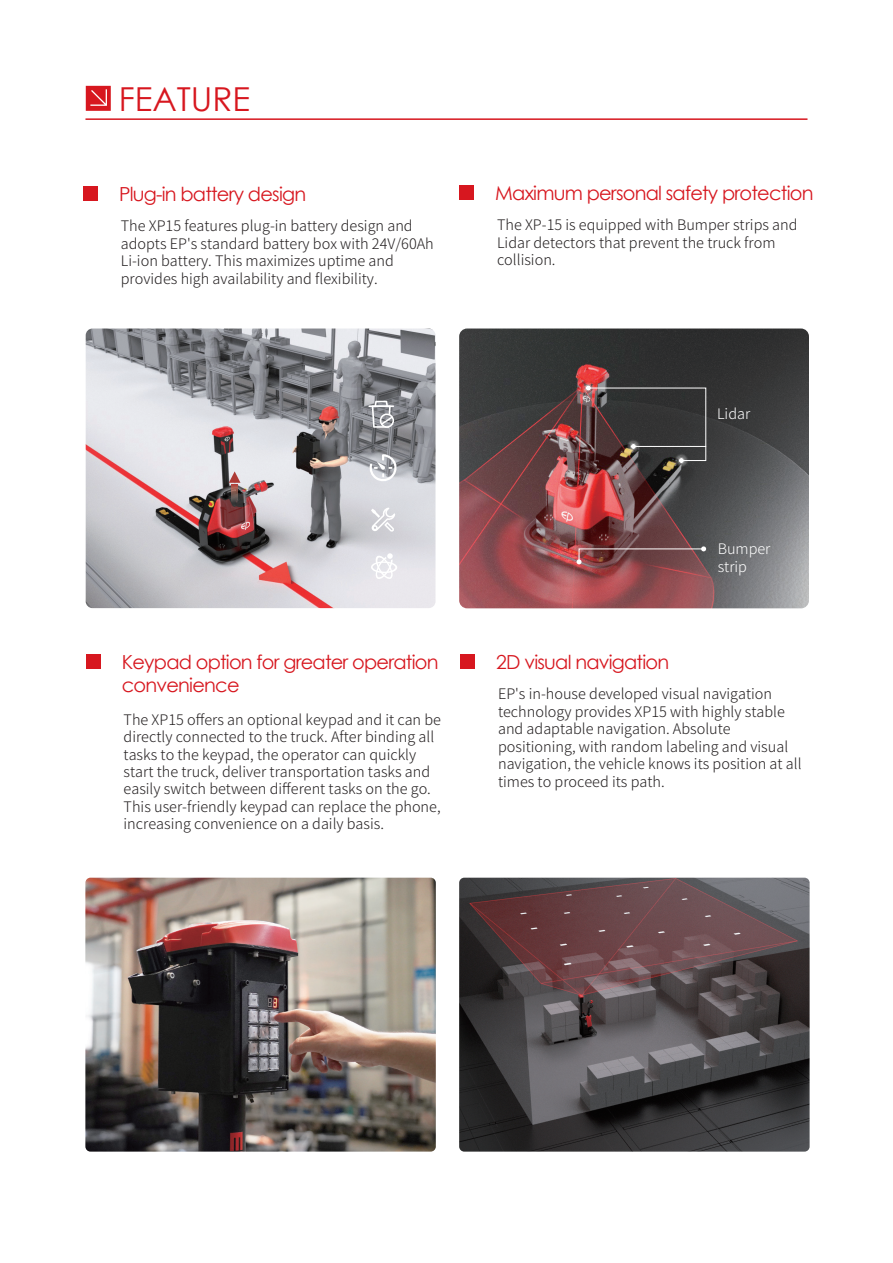
<style>
.page{position:relative;width:893px;height:1263px;background:#fff}
.page>*{position:absolute;margin:0;border:0;box-sizing:border-box;transform-origin:0 0}
.t1{font:33px "Century Gothic";color:#d7171f}
.t2{font:19.35px/23.2px "Century Gothic";letter-spacing:-.04em;color:#d7171f}
.t3{font:300 14.55px/17.4px "Source Han Sans CN";color:#231f20}
.t4{font:300 14.55px/17.4px "Source Han Sans CN";color:#fff}
</style>
<div class="page">
<img style="left:86px;top:328px;width:349px;height:280px">
<img style="left:459px;top:328px;width:350px;height:280px">
<hr style="left:85px;top:118px;width:722px;height:2px;background:#d7171f">
<svg style="left:86px;top:86px;width:25px;height:25px"></svg>
<div style="left:83px;top:186px;width:15px;height:15px;background:#d7171f"></div>
<div style="left:86px;top:654px;width:14px;height:15px;background:#d7171f"></div>
<div style="left:460px;top:654px;width:15px;height:15px;background:#d7171f"></div>
<div style="left:459px;top:185px;width:15px;height:15px;background:#d7171f"></div>
<img style="left:459px;top:878px;width:351px;height:273px">
<img style="left:85px;top:878px;width:351px;height:273px">
<svg style="left:371px;top:553px;width:26px;height:26px"></svg>
<svg style="left:371px;top:508px;width:24px;height:24px"></svg>
<svg style="left:368px;top:401px;width:26px;height:27px"></svg>
<svg style="left:369px;top:454px;width:29px;height:28px"></svg>
<svg style="left:577px;top:546px;width:129px;height:18px;background:#7a4f51"></svg>
<img style="left:574px;top:447px;width:48px;height:58px">
<img style="left:622px;top:401px;width:118px;height:119px">
<img style="left:529px;top:329px;width:118px;height:118px">
<svg style="left:232px;top:484px;width:6px;height:18px"></svg>
<svg style="left:229px;top:471px;width:11px;height:12px"></svg>
<svg style="left:585px;top:385px;width:122px;height:78px;background:#463f3f"></svg>
<h1 class="t1" style="left:119px;top:76px;width:133px">FEATURE</h1>
<h2 class="t2" style="left:119px;top:182px;width:189px">Plug-in battery design</h2>
<p class="t3" style="left:121px;top:218px;width:314px">The XP15 features plug-in battery design and adopts EP's standard battery box with 24V/60Ah Li-ion battery. This maximizes uptime and provides high availability and flexibility.</p>
<h2 class="t2" style="left:122px;top:650px;width:318px">Keypad option for greater operation convenience</h2>
<p class="t3" style="left:124px;top:711px;width:319px">The XP15 offers an optional keypad and it can be directly connected to the truck. After binding all tasks to the keypad, the operator can quickly start the truck, deliver transportation tasks and easily switch between different tasks on the go.<br>This user-friendly keypad can replace the phone, increasing convenience on a daily basis.</p>
<h2 class="t2" style="left:495px;top:181px;width:320px">Maximum personal safety protection</h2>
<p class="t3" style="left:497px;top:217px;width:302px">The XP-15 is equipped with Bumper strips and<br>Lidar detectors that prevent the truck from collision.</p>
<p class="t4" style="left:717px;top:405px;width:35px">Lidar</p>
<p class="t4" style="left:718px;top:540px;width:54px">Bumper strip</p>
<h2 class="t2" style="left:496px;top:650px;width:174px">2D visual navigation</h2>
<p class="t3" style="left:498px;top:686px;width:305px">EP's in-house developed visual navigation technology provides XP15 with highly stable and adaptable navigation. Absolute positioning, with random labeling and visual navigation, the vehicle knows its position at all times to proceed its path.</p>
</div>
